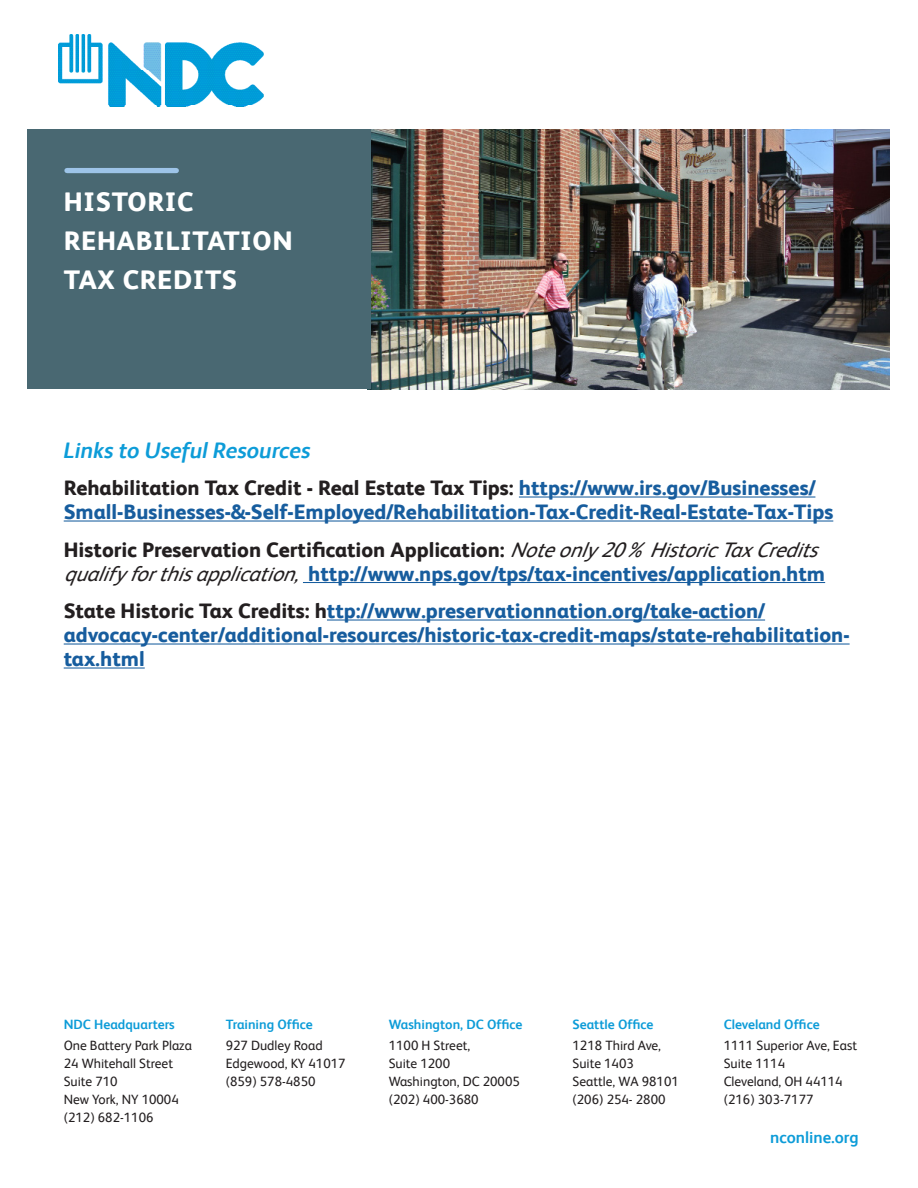
<style>
.page{position:relative;width:918px;height:1188px;background:#fff}
.page>*{position:absolute;margin:0;border:0;box-sizing:border-box;transform-origin:0 0}
.t1{font:800 27px "FS Albert";letter-spacing:.025em;color:#fff}
.t2{font:italic 700 22.5px "FS Albert";color:#0d9cd8}
.t3{font:800 21px/24px "FS Albert";color:#175d9e}
.t4{font:italic 21px/24px "FS Albert";color:#231f20}
.t5{font:700 16.5px "FS Albert";color:#0d9cd8}
.t6{font:13.5px/18px "FS Albert";color:#231f20}
.t7{font:700 13.5px "FS Albert";color:#0d9cd8}
.s1{color:#231f20}
.s2{font-weight:800;font-style:normal}
.s3{font-weight:800;font-style:normal;color:#175d9e}
</style>
<div class="page">
<hr style="left:519px;top:496px;width:296px;height:2px;background:#175d9e">
<hr style="left:64px;top:520px;width:769px;height:2px;background:#175d9e">
<hr style="left:303px;top:582px;width:522px;height:1px;background:#175d9e">
<hr style="left:327px;top:619px;width:438px;height:2px;background:#175d9e">
<hr style="left:64px;top:643px;width:786px;height:2px;background:#175d9e">
<hr style="left:64px;top:667px;width:81px;height:2px;background:#175d9e">
<img style="left:59px;top:34px;width:205px;height:73px">
<img style="left:370px;top:130px;width:520px;height:259px">
<div style="left:27px;top:130px;width:343px;height:259px;background:#496872"></div>
<div style="left:67px;top:168px;width:109px;height:5px;background:#9dc4e8"></div>
<p class="t1" style="left:64px;top:189px;width:131px">HISTORIC</p>
<p class="t1" style="left:64px;top:228px;width:231px">REHABILITATION</p>
<p class="t1" style="left:64px;top:267px;width:175px">TAX CREDITS</p>
<p class="t2" style="left:64px;top:437px;width:248px">Links to Useful Resources</p>
<p class="t3" style="left:64px;top:477px;width:771px"><span class="s1">Rehabilitation Tax Credit - Real Estate Tax Tips:</span> https://www.irs.gov/Businesses/<br>Small-Businesses-&amp;-Self-Employed/Rehabilitation-Tax-Credit-Real-Estate-Tax-Tips</p>
<p class="t4" style="left:64px;top:539px;width:763px"><span class="s2">Historic Preservation Certification Application:</span> Noteonly20% HistoricTaxCredits qualifyforthisapplication, <span class="s3">http://www.nps.gov/tps/tax-incentives/application.htm</span></p>
<p class="t3" style="left:64px;top:600px;width:787px"><span class="s1">State Historic Tax Credits: h</span>ttp://www.preservationnation.org/take-action/ advocacy-center/additional-resources/historic-tax-credit-maps/state-rehabilitation&shy;tax.html</p>
<p class="t7" style="left:64px;top:1018px;width:113px">NDC Headquarters</p>
<p class="t6" style="left:64px;top:1037px;width:130px">One Battery Park Plaza<br>24 Whitehall Street<br>Suite 710<br>New York, NY 10004 (212) 682-1106</p>
<p class="t7" style="left:226px;top:1018px;width:89px">Training Office</p>
<p class="t6" style="left:226px;top:1037px;width:121px">927 Dudley Road<br>Edgewood, KY 41017 (859) 578-4850</p>
<p class="t7" style="left:389px;top:1018px;width:135px">Washington, DC Office</p>
<p class="t6" style="left:389px;top:1037px;width:133px">1100 H Street,<br>Suite 1200<br>Washington, DC 20005 (202) 400-3680</p>
<p class="t7" style="left:573px;top:1018px;width:82px">Seattle Office</p>
<p class="t6" style="left:573px;top:1037px;width:108px">1218 Third Ave,<br>Suite 1403<br>Seattle, WA 98101 (206) 254- 2800</p>
<p class="t7" style="left:724px;top:1018px;width:97px">Cleveland Office</p>
<p class="t6" style="left:724px;top:1037px;width:135px">1111 Superior Ave, East<br>Suite 1114<br>Cleveland, OH 44114 (216) 303-7177</p>
<p class="t5" style="left:770px;top:1130px;width:90px">nconline.org</p>
</div>
